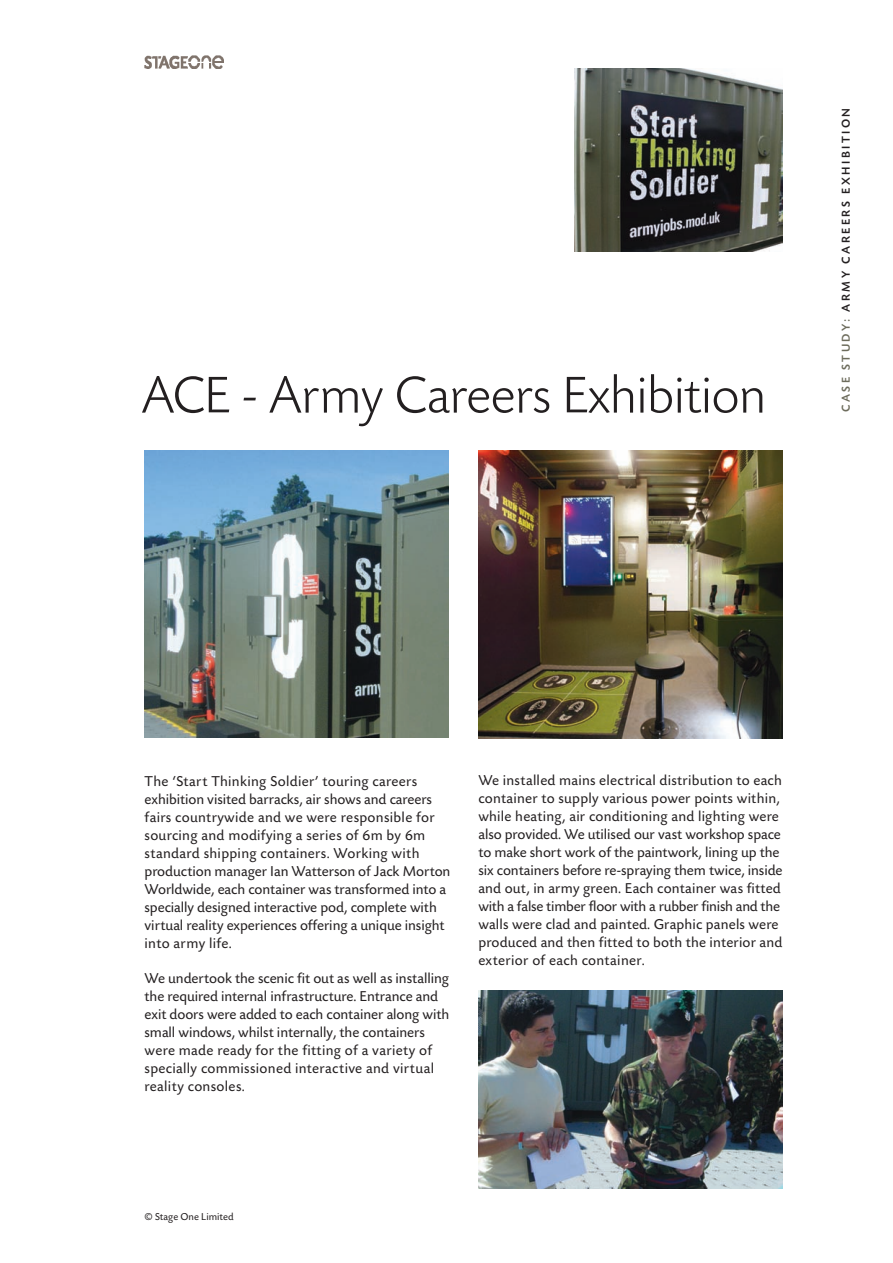
<style>
.page{position:relative;width:893px;height:1263px;background:#fff}
.page>*{position:absolute;margin:0;border:0;box-sizing:border-box;transform-origin:0 0}
.t1{font:300 54px "Today Sans BEF";letter-spacing:-.015em;color:#231f20}
.t2{font:15px/18px "Today Sans BEF";letter-spacing:.005em;color:#231f20}
.t3{font:500 12px "Today Sans BEF";letter-spacing:.2em;color:#231f20}
.t4{font:10.5px "Today Sans BEF";color:#231f20}
.s1{color:#6d6c5c}
</style>
<div class="page">
<img style="left:145px;top:56px;width:79px;height:12px">
<img style="left:145px;top:451px;width:304px;height:286px">
<img style="left:575px;top:68px;width:207px;height:183px">
<img style="left:478px;top:451px;width:304px;height:287px">
<img style="left:478px;top:990px;width:304px;height:198px">
<h1 class="t1" style="left:142px;top:367px;width:626px">ACE - Army Careers Exhibition</h1>
<p class="t3" style="left:839px;top:412px;width:306px;rotate:-90deg"><span class="s1">CASE STUDY:</span> ARMY CAREERS EXHIBITION</p>
<p class="t2" style="left:145px;top:773px;width:307px">The ‘Start Thinking Soldier’ touring careers exhibition visited barracks, air shows and careers fairs countrywide and we were responsible for sourcing and modifying a series of 6m by 6m standard shipping containers. Working with production manager Ian Watterson of Jack Morton Worldwide, each container was transformed into a specially designed interactive pod, complete with virtual reality experiences offering a unique insight into army life.</p>
<p class="t2" style="left:145px;top:970px;width:306px">We undertook the scenic fit out as well as installing the required internal infrastructure. Entrance and exit doors were added to each container along with small windows, whilst internally, the containers were made ready for the fitting of a variety of specially commissioned interactive and virtual reality consoles.</p>
<p class="t2" style="left:478px;top:772px;width:306px">We installed mains electrical distribution to each container to supply various power points within, while heating, air conditioning and lighting were also provided. We utilised our vast workshop space to make short work of the paintwork, lining up the six containers before re-spraying them twice, inside and out, in army green. Each container was fitted with a false timber floor with a rubber finish and the walls were clad and painted. Graphic panels were produced and then fitted to both the interior and exterior of each container.</p>
<p class="t4" style="left:145px;top:1211px;width:90px">© Stage One Limited</p>
</div>
